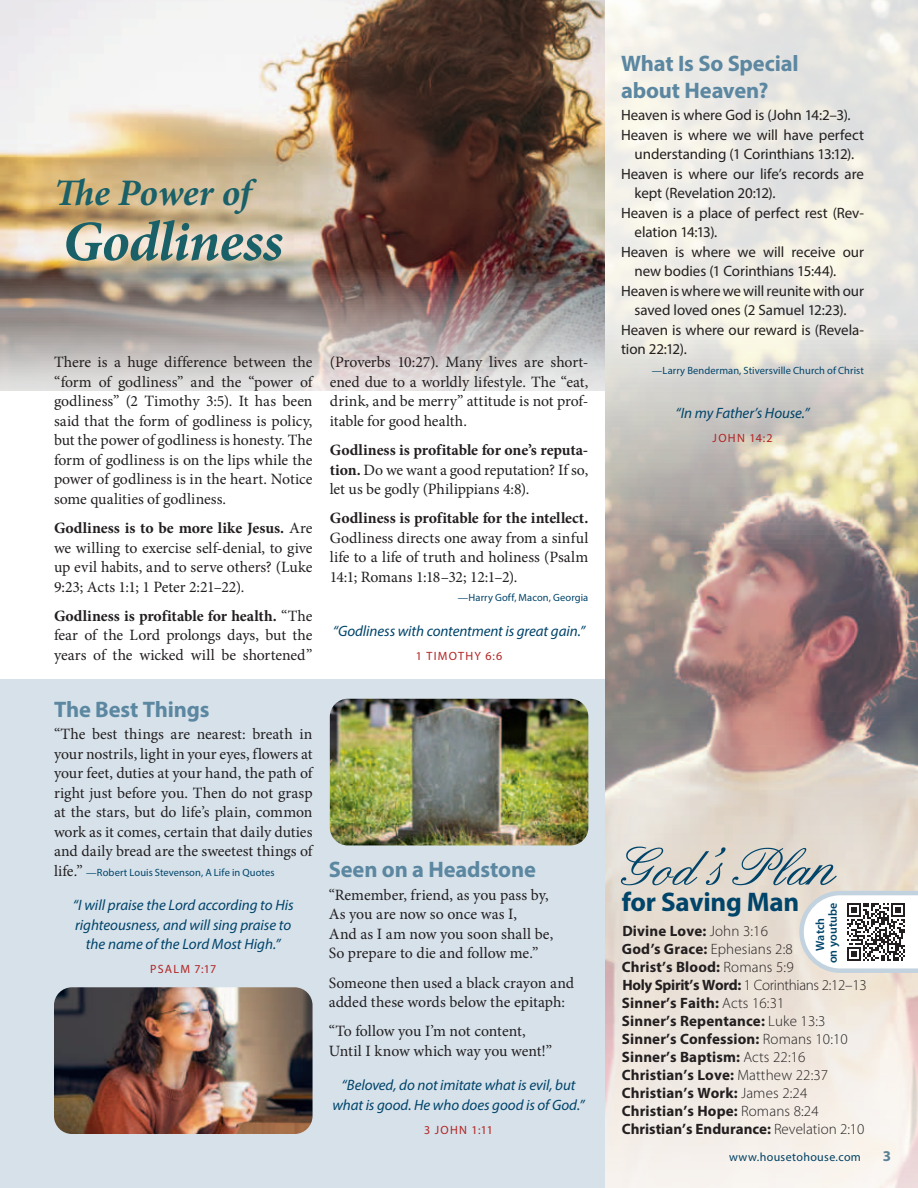
<style>
.page{position:relative;width:918px;height:1188px;background:#fff}
.page>*{position:absolute;margin:0;border:0;box-sizing:border-box;transform-origin:0 0}
.t1{font:57px "English";letter-spacing:-.01em;color:#00446a}
.t2{font:italic 700 57px "Minion Pro";letter-spacing:-.015em;color:#196068}
.t3{font:italic 700 37.5px "Minion Pro";letter-spacing:-.005em;color:#196068}
.t4{font:700 27px "Myriad Pro";letter-spacing:-.01em;color:#00446a}
.t5{font:700 22.5px/27px "Myriad Pro";letter-spacing:-.01em;color:#5c87a1}
.t6{font:15.75px/19.5px "Minion Pro";color:#231f20;text-align:justify}
.t7{font:700 15.75px "Minion Pro";color:#231f20}
.t8{font:15px "Myriad Pro";letter-spacing:-.005em;color:#231f20}
.t9{font:700 15px/18px "Myriad Pro";letter-spacing:.01em;color:#231f20}
.t10{font:italic 15px/19.5px "Myriad Pro";letter-spacing:-.005em;color:#00446a;text-align:center}
.t11{font:700 15px "Myriad Pro";color:#5c87a1}
.t12{font:12px "Myriad Pro";letter-spacing:.105em;color:#b22423}
.t13{font:12px "Myriad Pro";letter-spacing:.03em;color:#00446a}
.t14{font:600 12px/12.8px "Myriad Pro";letter-spacing:.01em;color:#00446a;text-align:center}
.t15{font:10.5px "Myriad Pro";letter-spacing:.01em;color:#00446a}
.s1{font-weight:700}
.s2{font-family:"Minion Pro";font-size:15.75px;color:#231f20}
.s3{font-size:66px}
.s4{font-weight:300}
</style>
<div class="page">
<div style="left:0;top:679px;width:605px;height:509px;background:#d6e1ea"></div>
<img style="left:0;top:0;width:605px;height:390px">
<svg style="left:605px;top:0;width:313px;height:1188px;background:#d7cdc6"></svg>
<svg style="left:797px;top:889px;width:121px;height:86px"></svg>
<img style="left:54px;top:987px;width:259px;height:147px">
<img style="left:330px;top:699px;width:258px;height:146px">
<h2 class="t3" style="left:54px;top:166px;width:198px">The Power of</h2>
<h1 class="t2" style="left:63px;top:201px;width:222px">Godliness</h1>
<p class="t6" style="left:54px;top:353px;width:260px">There is a huge difference between the “form of godliness” and the “power of godliness” (2 Timothy 3:5). It has been said that the form of godliness is policy, but the power of godliness is honesty. The form of godliness is on the lips while the power of godliness is in the heart. Notice some qualities of godliness.</p>
<p class="t6" style="left:54px;top:518px;width:260px"><span class="s1">Godliness is to be more like Jesus.</span> Are we willing to exercise self-denial, to give up evil habits, and to serve others? (Luke 9:23; Acts 1:1; 1 Peter 2:21–22).</p>
<p class="t6" style="left:54px;top:606px;width:260px"><span class="s1">Godliness is profitable for health.</span> “The fear of the Lord prolongs days, but the years of the wicked will be shortened”</p>
<h3 class="t5" style="left:54px;top:695px;width:157px">The Best Things</h3>
<p class="t6" style="left:54px;top:724px;width:260px">“The best things are nearest: breath in your nostrils, light in your eyes, flowers at your feet, duties at your hand, the path of right just before you. Then do not grasp at the stars, but do life’s plain, common work as it comes, certain that daily duties and daily bread are the sweetest things of</p>
<p class="t15" style="left:54px;top:866px;width:222px"><span class="s2">life.”</span> —Robert Louis Stevenson, A Life in Quotes</p>
<p class="t10" style="left:73px;top:895px;width:222px">“I will praise the Lord according to His righteousness, and will sing praise to the name of the Lord Most High.”</p>
<p class="t12" style="left:150px;top:962px;width:68px">PSALM 7:17</p>
<p class="t6" style="left:330px;top:353px;width:260px">(Proverbs 10:27). Many lives are short&shy;ened due to a worldly lifestyle. The “eat, drink, and be merry” attitude is not prof&shy;itable for good health.</p>
<p class="t6" style="left:330px;top:440px;width:260px"><span class="s1">Godliness is profitable for one’s reputa&shy;tion.</span> Do we want a good reputation? If so, let us be godly (Philippians 4:8).</p>
<p class="t7" style="left:330px;top:507px;width:260px">Godliness is profitable for the intellect.</p>
<p class="t6" style="left:330px;top:528px;width:260px">Godliness directs one away from a sinful life to a life of truth and holiness (Psalm 14:1; Romans 1:18–32; 12:1–2).</p>
<p class="t15" style="left:458px;top:591px;width:132px">—Harry Goff, Macon, Georgia</p>
<p class="t10" style="left:333px;top:621px;width:254px">“Godliness with contentment is great gain.”</p>
<p class="t12" style="left:416px;top:649px;width:88px">1 TIMOTHY 6:6</p>
<h3 class="t5" style="left:329px;top:856px;width:209px">Seen on a Headstone</h3>
<p class="t6" style="left:329px;top:885px;width:226px;text-align:left">“Remember, friend, as you pass by,<br>As you are now so once was I,<br>And as I am now you soon shall be,<br>So prepare to die and follow me.”</p>
<p class="t6" style="left:329px;top:973px;width:247px">Someone then used a black crayon and added these words below the epitaph:</p>
<p class="t6" style="left:329px;top:1022px;width:225px">“To follow you I’m not content,<br>Until I know which way you went!”</p>
<p class="t10" style="left:332px;top:1075px;width:254px">“Beloved, do not imitate what is evil, but what is good. He who does good is of God.”</p>
<p class="t12" style="left:424px;top:1122px;width:70px">3 JOHN 1:11</p>
<h3 class="t5" style="left:621px;top:49px;width:179px">What Is So Special about Heaven?</h3>
<p class="t8" style="left:621px;top:106px;width:231px">Heaven is where God is (John 14:2–3).</p>
<p class="t8" style="left:621px;top:126px;width:244px">Heaven is where we will have perfect</p>
<p class="t8" style="left:635px;top:145px;width:221px">understanding (1 Corinthians 13:12).</p>
<p class="t8" style="left:621px;top:165px;width:244px">Heaven is where our life’s records are</p>
<p class="t8" style="left:635px;top:184px;width:142px">kept (Revelation 20:12).</p>
<p class="t8" style="left:621px;top:204px;width:244px">Heaven is a place of perfect rest (Rev-</p>
<p class="t8" style="left:635px;top:223px;width:84px">elation 14:13).</p>
<p class="t8" style="left:621px;top:243px;width:244px">Heaven is where we will receive our</p>
<p class="t8" style="left:635px;top:262px;width:203px">new bodies (1 Corinthians 15:44).</p>
<p class="t8" style="left:621px;top:282px;width:244px">Heaven is where we will reunite with our</p>
<p class="t8" style="left:635px;top:301px;width:213px">saved loved ones (2 Samuel 12:23).</p>
<p class="t8" style="left:621px;top:321px;width:244px">Heaven is where our reward is (Revela-</p>
<p class="t8" style="left:621px;top:340px;width:67px">tion 22:12).</p>
<p class="t15" style="left:652px;top:364px;width:214px">—Larry Benderman, Stiversville Church of Christ</p>
<p class="t10" style="left:676px;top:403px;width:135px">“In my Father’s House.”</p>
<p class="t12" style="left:713px;top:431px;width:61px">JOHN 14:2</p>
<h1 class="t1" style="left:623px;top:837px;width:225px">God’s Pla<span class="s3">n</span></h1>
<h3 class="t4" style="left:622px;top:885px;width:179px">for Saving Man</h3>
<p class="t9" style="left:622px;top:922px;width:247px">Divine Love: <span class="s4">John 3:16<br></span>God’s Grace: <span class="s4">Ephesians 2:8<br></span>Christ’s Blood: <span class="s4">Romans 5:9<br></span>Holy Spirit’s Word: <span class="s4">1 Corinthians 2:12–13<br></span>Sinner’s Faith: <span class="s4">Acts 16:31<br></span>Sinner’s Repentance: <span class="s4">Luke 13:3<br></span>Sinner’s Confession: <span class="s4">Romans 10:10<br></span>Sinner’s Baptism: <span class="s4">Acts 22:16<br></span>Christian’s Love: <span class="s4">Matthew 22:37<br></span>Christian’s Work: <span class="s4">James 2:24<br></span>Christian’s Hope: <span class="s4">Romans 8:24<br></span>Christian’s Endurance: <span class="s4">Revelation 2:10</span></p>
<p class="t14" style="left:814px;top:963px;width:62px;rotate:-90deg">Watch<br>on youtube</p>
<p class="t13" style="left:729px;top:1150px;width:133px">www.housetohouse.com</p>
<p class="t11" style="left:883px;top:1146px;width:10px">3</p>
</div>
